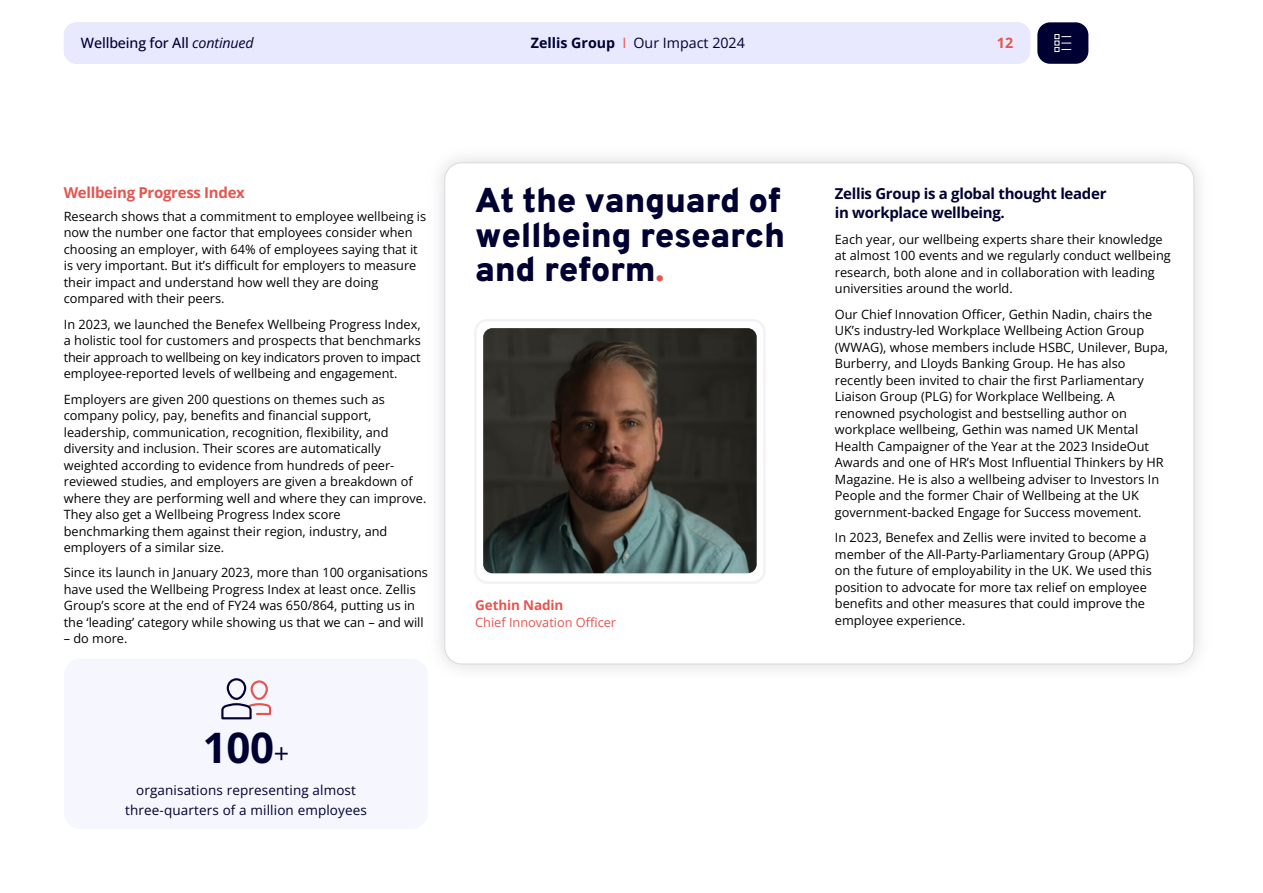
<style>
.page{position:relative;width:1263px;height:893px;background:#fff}
.page>*{position:absolute;margin:0;border:0;box-sizing:border-box;transform-origin:0 0}
.t1{font:700 42px "Open Sans";color:#000032}
.t2{font:900 34.5px/34.5px "Overpass";letter-spacing:-.01em;color:#000032;text-align:justify}
.t3{font:700 15px/19.5px "Open Sans";letter-spacing:-.02em;color:#000032}
.t4{font:700 15px "Open Sans";letter-spacing:-.02em;color:#e5554f}
.t5{font:14.25px "Open Sans";color:#000032}
.t6{font:500 14.25px "Open Sans";letter-spacing:-.01em;color:#000032}
.t7{font:700 14.25px "Open Sans";color:#e5554f}
.t8{font:13.5px/19.5px "Open Sans";letter-spacing:.01em;color:#000032;text-align:center}
.t9{font:700 13.5px "Open Sans";letter-spacing:-.01em;color:#e5554f}
.t10{font:12.75px/16.5px "Open Sans";color:#000}
.t11{font:12.75px "Open Sans";color:#e5554f}
.s1{font-weight:400;font-style:italic}
.s2{font-weight:700}
.s3{color:#e5554f}
.s4{font-weight:400;font-size:27px}
</style>
<div class="page">
<div style="left:64px;top:659px;width:364px;height:170px;background:#f6f6ff;border-radius:17px"></div>
<div style="left:251px;top:680px;width:17px;height:20px;border:2px solid #e5554f;border-radius:8px"></div>
<div style="left:227px;top:678px;width:19px;height:22px;border:2px solid #000032;border-radius:9px"></div>
<svg style="left:221px;top:703px;width:51px;height:17px"></svg>
<div style="left:425px;top:143px;width:788px;height:540px;background:#f9f9f9"></div>
<div style="left:445px;top:163px;width:749px;height:501px;background:#fff;border-radius:17px"></div>
<div style="left:474px;top:319px;width:292px;height:265px;border:3px solid #f2f2f4;border-radius:12px"></div>
<img style="left:483px;top:328px;width:274px;height:245px">
<div style="left:64px;top:22px;width:966px;height:42px;background:#e8e8ff;border-radius:13px"></div>
<div style="left:1037px;top:22px;width:51px;height:42px;background:#000032;border-radius:13px"></div>
<svg style="left:1054px;top:34px;width:17px;height:18px"></svg>
<p class="t6" style="left:81px;top:33px;width:174px">Wellbeing for All <span class="s1">continued</span></p>
<p class="t5" style="left:531px;top:33px;width:216px"><span class="s2">Zellis Group</span> <span class="s3">I</span> Our Impact 2024</p>
<p class="t7" style="left:997px;top:33px;width:18px">12</p>
<p class="t4" style="left:64px;top:182px;width:183px">Wellbeing Progress Index</p>
<p class="t10" style="left:64px;top:207px;width:364px">Research shows that a commitment to employee wellbeing is now the number one factor that employees consider when choosing an employer, with 64% of employees saying that it is very important. But it’s difficult for employers to measure their impact and understand how well they are doing compared with their peers.</p>
<p class="t10" style="left:64px;top:315px;width:358px;text-align:justify">In 2023, we launched the Benefex Wellbeing Progress Index, a holistic tool for customers and prospects that benchmarks their approach to wellbeing on key indicators proven to impact employee-reported levels of wellbeing and engagement.</p>
<p class="t10" style="left:64px;top:390px;width:364px">Employers are given 200 questions on themes such as company policy, pay, benefits and financial support, leadership, communication, recognition, flexibility, and diversity and inclusion. Their scores are automatically weighted according to evidence from hundreds of peer&shy;reviewed studies, and employers are given a breakdown of where they are performing well and where they can improve.<br>They also get a Wellbeing Progress Index score benchmarking them against their region, industry, and employers of a similar size.</p>
<p class="t10" style="left:64px;top:564px;width:366px">Since its launch in January 2023, more than 100 organisations have used the Wellbeing Progress Index at least once. Zellis Group’s score at the end of FY24 was 650/864, putting us in the ‘leading’ category while showing us that we can – and will</p>
<p class="t10" style="left:64px;top:630px;width:65px">– do more.</p>
<h1 class="t1" style="left:203px;top:718px;width:88px">100<span class="s4">+</span></h1>
<p class="t8" style="left:125px;top:780px;width:243px">organisations representing almost three-quarters of a million employees</p>
<h2 class="t2" style="left:475px;top:181px;width:311px">At the vanguard of wellbeing research and reform<span class="s3">.</span></h2>
<p class="t3" style="left:835px;top:183px;width:273px">Zellis Group is a global thought leader in workplace wellbeing.</p>
<p class="t10" style="left:835px;top:230px;width:337px">Each year, our wellbeing experts share their knowledge at almost 100 events and we regularly conduct wellbeing research, both alone and in collaboration with leading universities around the world.</p>
<p class="t10" style="left:835px;top:305px;width:335px">Our Chief Innovation Officer, Gethin Nadin, chairs the UK’s industry-led Workplace Wellbeing Action Group (WWAG), whose members include HSBC, Unilever, Bupa, Burberry, and Lloyds Banking Group. He has also recently been invited to chair the first Parliamentary Liaison Group (PLG) for Workplace Wellbeing. A renowned psychologist and bestselling author on workplace wellbeing, Gethin was named UK Mental Health Campaigner of the Year at the 2023 InsideOut Awards and one of HR’s Most Influential Thinkers by HR Magazine. He is also a wellbeing adviser to Investors In People and the former Chair of Wellbeing at the UK government-backed Engage for Success movement.</p>
<p class="t10" style="left:835px;top:529px;width:318px">In 2023, Benefex and Zellis were invited to become a member of the All-Party-Parliamentary Group (APPG) on the future of employability in the UK. We used this position to advocate for more tax relief on employee benefits and other measures that could improve the employee experience.</p>
<p class="t9" style="left:475px;top:596px;width:90px">Gethin Nadin</p>
<p class="t11" style="left:475px;top:614px;width:142px">Chief Innovation Officer</p>
</div>
